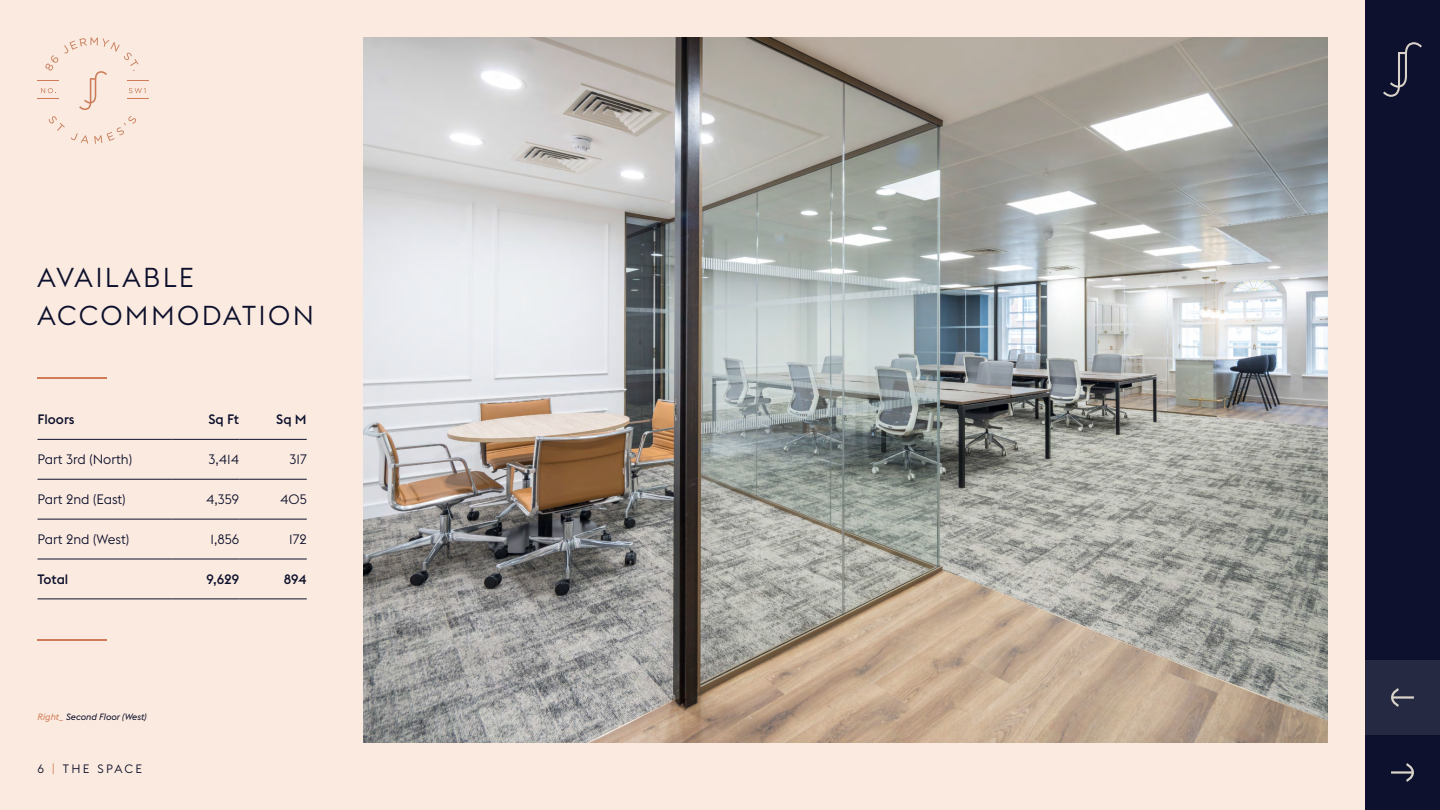
<style>
.page{position:relative;width:1440px;height:810px;background:#fff}
.page>*{position:absolute;margin:0;border:0;box-sizing:border-box;transform-origin:0 0}
.t1{font:300 27px/37.5px "Euclid Flex";letter-spacing:.085em;color:#0d112d}
.t2{font:300 13.5px "Euclid Flex";color:#0d112d}
.t3{font:500 13.5px "Euclid Flex";color:#0d112d}
.t4{font:300 12px "Euclid Flex";letter-spacing:.19em;color:#0d112d}
.t5{font:italic 9px "Euclid Flex";color:#0d112d}
.s1{color:#d07d57}
</style>
<div class="page">
<div style="left:0;top:0;width:1365px;height:810px;background:#fbeadf"></div>
<svg style="left:49px;top:116px;width:16px;height:15px"></svg>
<svg style="left:71px;top:133px;width:17px;height:11px"></svg>
<svg style="left:94px;top:116px;width:42px;height:28px"></svg>
<svg style="left:38px;top:38px;width:111px;height:72px"></svg>
<img style="left:364px;top:38px;width:964px;height:704px">
<hr style="left:38px;top:377px;width:69px;height:1px;background:#d07d57">
<hr style="left:38px;top:599px;width:134px;height:1px;background:#0d112d">
<hr style="left:172px;top:599px;width:67px;height:1px;background:#0d112d">
<hr style="left:239px;top:599px;width:68px;height:1px;background:#0d112d">
<hr style="left:38px;top:559px;width:134px;height:1px;background:#0d112d">
<hr style="left:172px;top:559px;width:67px;height:1px;background:#0d112d">
<hr style="left:239px;top:559px;width:68px;height:1px;background:#0d112d">
<hr style="left:38px;top:519px;width:134px;height:1px;background:#0d112d">
<hr style="left:172px;top:519px;width:67px;height:1px;background:#0d112d">
<hr style="left:239px;top:519px;width:68px;height:1px;background:#0d112d">
<hr style="left:38px;top:479px;width:134px;height:1px;background:#0d112d">
<hr style="left:172px;top:479px;width:67px;height:1px;background:#0d112d">
<hr style="left:239px;top:479px;width:68px;height:1px;background:#0d112d">
<hr style="left:38px;top:439px;width:134px;height:1px;background:#0d112d">
<hr style="left:172px;top:439px;width:67px;height:1px;background:#0d112d">
<hr style="left:239px;top:439px;width:68px;height:1px;background:#0d112d">
<hr style="left:38px;top:640px;width:69px;height:1px;background:#d07d57">
<div style="left:1365px;top:0;width:75px;height:810px;background:#0d112d"></div>
<div style="left:1365px;top:660px;width:75px;height:75px;background:#252942"></div>
<svg style="left:1383px;top:42px;width:39px;height:55px"></svg>
<hr style="left:1391px;top:771px;width:22px;height:3px;background:#d9d3c9">
<svg style="left:1404px;top:763px;width:10px;height:19px"></svg>
<hr style="left:1392px;top:696px;width:22px;height:3px;background:#d9d3c9">
<svg style="left:1391px;top:688px;width:10px;height:19px"></svg>
<h1 class="t1" style="left:37px;top:259px;width:278px">AVAILABLE<br>ACCOMMODATION</h1>
<p class="t3" style="left:38px;top:412px;width:39px">Floors</p>
<p class="t3" style="left:208px;top:412px;width:32px">Sq Ft</p>
<p class="t3" style="left:276px;top:412px;width:32px">Sq M</p>
<p class="t2" style="left:38px;top:452px;width:96px">Part 3rd (North)</p>
<p class="t2" style="left:208px;top:452px;width:32px">3,414</p>
<p class="t2" style="left:289px;top:452px;width:19px">317</p>
<p class="t2" style="left:38px;top:492px;width:90px">Part 2nd (East)</p>
<p class="t2" style="left:206px;top:492px;width:35px">4,359</p>
<p class="t2" style="left:280px;top:492px;width:28px">405</p>
<p class="t2" style="left:38px;top:531px;width:93px">Part 2nd (West)</p>
<p class="t2" style="left:210px;top:531px;width:30px">1,856</p>
<p class="t2" style="left:289px;top:531px;width:19px">172</p>
<p class="t3" style="left:38px;top:571px;width:32px">Total</p>
<p class="t3" style="left:206px;top:571px;width:34px">9,629</p>
<p class="t3" style="left:284px;top:571px;width:24px">894</p>
<p class="t5" style="left:38px;top:712px;width:111px"><span class="s1">Right_</span> Second Floor (West)</p>
<p class="t4" style="left:38px;top:761px;width:106px">6 <span class="s1">|</span> THE SPACE</p>
</div>
